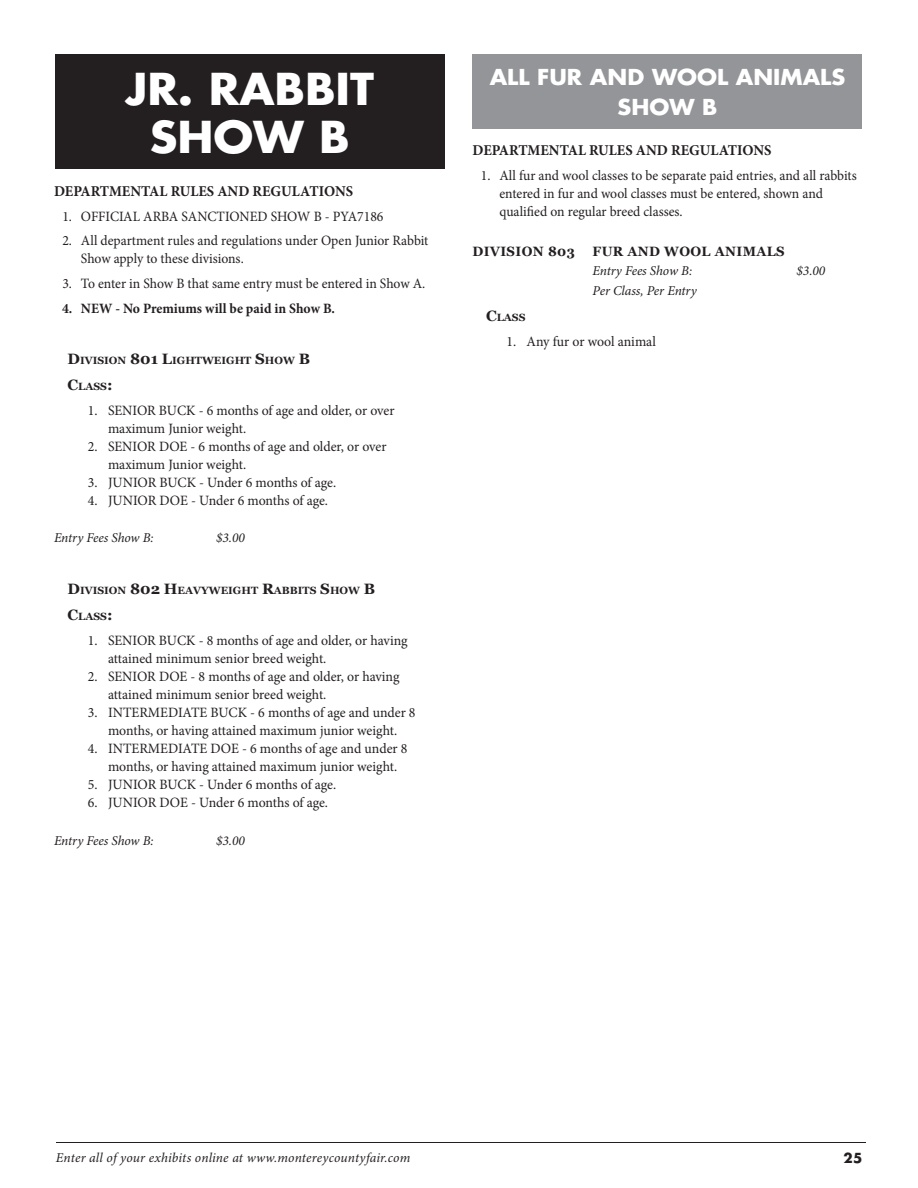
<style>
.page{position:relative;width:918px;height:1188px;background:#fff}
.page>*{position:absolute;margin:0;border:0;box-sizing:border-box;transform-origin:0 0}
.t1{font:700 42.75px/48px "Futura";color:#fff;text-align:center;scale:1.05 1}
.t2{font:700 21.3px/30px "Futura";color:#fff;text-align:center;scale:1.05 1}
.t3{font:700 15px "Minion Pro";color:#231f20}
.t4{font:14.25px/18px "Minion Pro";letter-spacing:-.005em;color:#231f20}
.t5{font:14.25px/18px "Minion Pro";letter-spacing:-.005em;color:#231f20;scale:.96 1}
.t6{font:700 14.25px "Minion Pro";color:#231f20;scale:.96 1}
.t7{font:italic 13.5px "Minion Pro";color:#231f20}
.t8{font:700 13.5px "Georgia";letter-spacing:.03em;color:#231f20}
.t9{font:700 13.5px "Futura";color:#231f20}
.t10{font:700 10.5px "Georgia";color:#231f20}
.s1{font-size:15px}
</style>
<div class="page">
<hr style="left:56px;top:1142px;width:810px;height:1px;background:#231f20">
<div style="left:472px;top:54px;width:390px;height:74px;background:#939598"></div>
<div style="left:55px;top:54px;width:390px;height:115px;background:#231f20"></div>
<h1 class="t1" style="left:125px;top:64px;width:238px">JR. RABBIT<br>SHOW B</h1>
<p class="t3" style="left:54px;top:182px;width:301px">DEPARTMENTAL RULES AND REGULATIONS</p>
<p class="t5" style="left:62px;top:207px;width:336px">1. OFFICIAL ARBA SANCTIONED SHOW B - PYA7186</p>
<p class="t5" style="left:81px;top:232px;width:363px;text-indent:-19px">2. All department rules and regulations under Open Junior Rabbit<br>Show apply to these divisions.</p>
<p class="t5" style="left:62px;top:275px;width:380px">3. To enter in Show B that same entry must be entered in Show A.</p>
<p class="t6" style="left:62px;top:300px;width:286px">4. NEW - No Premiums will be paid in Show B.</p>
<p class="t10" style="left:68px;top:352px;width:244px"><span class="s1">D</span>IVISION <span class="s1">801 L</span>IGHTWEIGHT <span class="s1">S</span>HOW <span class="s1">B</span></p>
<p class="t10" style="left:67px;top:378px;width:47px"><span class="s1">C</span>LASS<span class="s1">:</span></p>
<p class="t4" style="left:108px;top:401px;width:288px;text-indent:-20px">1. SENIOR BUCK - 6 months of age and older, or over maximum Junior weight.</p>
<p class="t4" style="left:108px;top:437px;width:280px;text-indent:-20px">2. SENIOR DOE - 6 months of age and older, or over maximum Junior weight.</p>
<p class="t4" style="left:88px;top:473px;width:250px">3. JUNIOR BUCK - Under 6 months of age.</p>
<p class="t4" style="left:88px;top:491px;width:242px">4. JUNIOR DOE - Under 6 months of age.</p>
<p class="t7" style="left:54px;top:529px;width:101px">Entry Fees Show B:</p>
<p class="t7" style="left:216px;top:529px;width:30px">$3.00</p>
<p class="t10" style="left:68px;top:582px;width:309px"><span class="s1">D</span>IVISION <span class="s1">802 H</span>EAVYWEIGHT <span class="s1">R</span>ABBITS <span class="s1">S</span>HOW <span class="s1">B</span></p>
<p class="t10" style="left:67px;top:609px;width:47px"><span class="s1">C</span>LASS<span class="s1">:</span></p>
<p class="t4" style="left:108px;top:632px;width:301px;text-indent:-20px">1. SENIOR BUCK - 8 months of age and older, or having attained minimum senior breed weight.</p>
<p class="t4" style="left:108px;top:668px;width:293px;text-indent:-20px">2. SENIOR DOE - 8 months of age and older, or having attained minimum senior breed weight.</p>
<p class="t4" style="left:88px;top:704px;width:329px;text-align:center">3. INTERMEDIATE BUCK - 6 months of age and under 8 months, or having attained maximum junior weight.</p>
<p class="t4" style="left:108px;top:740px;width:301px;text-indent:-20px">4. INTERMEDIATE DOE - 6 months of age and under 8 months, or having attained maximum junior weight.</p>
<p class="t4" style="left:88px;top:776px;width:250px">5. JUNIOR BUCK - Under 6 months of age.</p>
<p class="t4" style="left:88px;top:793px;width:242px">6. JUNIOR DOE - Under 6 months of age.</p>
<p class="t7" style="left:54px;top:832px;width:101px">Entry Fees Show B:</p>
<p class="t7" style="left:216px;top:832px;width:30px">$3.00</p>
<h2 class="t2" style="left:490px;top:62px;width:340px">ALL FUR AND WOOL ANIMALS<br>SHOW B</h2>
<p class="t3" style="left:472px;top:141px;width:301px">DEPARTMENTAL RULES AND REGULATIONS</p>
<p class="t5" style="left:499px;top:167px;width:374px;text-indent:-19px">1. All fur and wool classes to be separate paid entries, and all rabbits entered in fur and wool classes must be entered, shown and qualified on regular breed classes.</p>
<p class="t8" style="left:472px;top:241px;width:104px">DIVISION 803</p>
<p class="t8" style="left:593px;top:241px;width:194px">FUR AND WOOL ANIMALS</p>
<p class="t7" style="left:593px;top:263px;width:101px">Entry Fees Show B:</p>
<p class="t7" style="left:796px;top:263px;width:30px">$3.00</p>
<p class="t7" style="left:593px;top:282px;width:106px">Per Class, Per Entry</p>
<p class="t10" style="left:486px;top:309px;width:41px"><span class="s1">C</span>LASS</p>
<p class="t4" style="left:506px;top:332px;width:151px">1. Any fur or wool animal</p>
<p class="t7" style="left:56px;top:1150px;width:356px">Enter all of your exhibits online at www.montereycountyfair.com</p>
<p class="t9" style="left:844px;top:1149px;width:20px">25</p>
</div>
